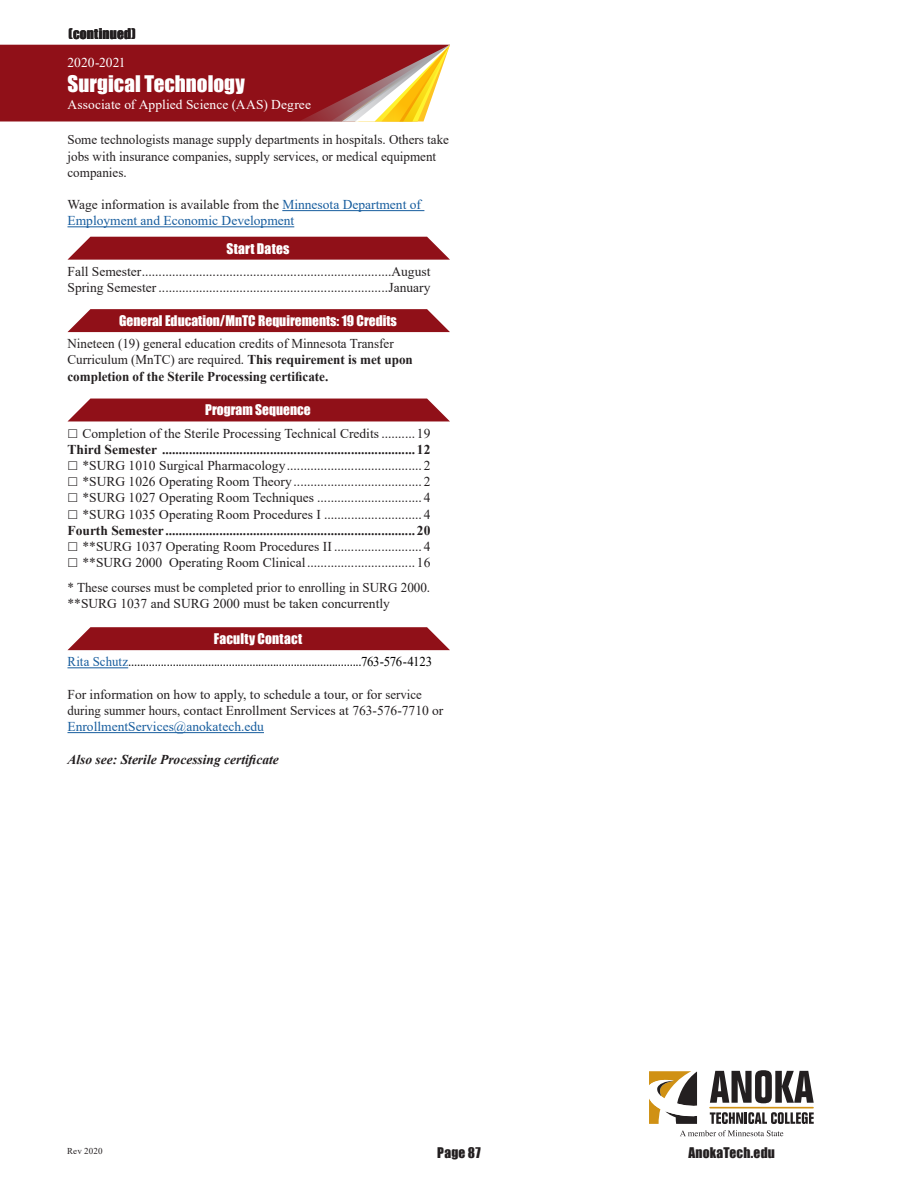
<style>
.page{position:relative;width:918px;height:1188px;background:#fff}
.page>*{position:absolute;margin:0;border:0;box-sizing:border-box;transform-origin:0 0}
.t1{font:21px "Impact";color:#fff}
.body_first_paragraph{font:13.5px/16.2px "Times New Roman";color:#231f20}
.body{font:13.5px/16.2px "Times New Roman";color:#231f20}
.Tab_Date_and_Contact{font:13.5px "Times New Roman";color:#231f20}
.Tab_course{font:700 13.5px "Times New Roman";color:#231f20}
.Tab_course-2{font:13.5px/16.2px "Times New Roman";color:#231f20}
.t2{font:13.5px "Times New Roman";color:#000;scale:.95 1}
.body_first_paragraph-2{font:13.5px/16.2px "Times New Roman";color:#175d9e}
.Subhead{font:13.5px "Impact";color:#fff}
.t3{font:13.5px "Times New Roman";letter-spacing:.005em;color:#fff}
.Tab_course-3{font:italic 700 13.5px "Times New Roman";color:#231f20}
.t4{font:13.5px "Impact";letter-spacing:.015em;color:#231f20}
.Subhead-2{font:13.5px "Impact";letter-spacing:.02em;color:#fff}
.t5{font:9px "Times New Roman";letter-spacing:.015em;color:#231f20}
.s1{color:#231f20}
.s2{font-weight:700}
.s3{color:#175d9e}
</style>
<div class="page">
<svg style="left:710px;top:1112px;width:104px;height:12px"></svg>
<svg style="left:710px;top:1070px;width:104px;height:33px"></svg>
<hr style="left:710px;top:1107px;width:103px;height:1px;background:#d09114">
<svg style="left:649px;top:1071px;width:48px;height:53px"></svg>
<svg style="left:680px;top:1130px;width:103px;height:6px"></svg>
<hr style="left:282px;top:210px;width:142px;height:1px;background:#175d9e">
<hr style="left:68px;top:227px;width:226px;height:1px;background:#175d9e">
<hr style="left:68px;top:668px;width:60px;height:1px;background:#175d9e">
<hr style="left:68px;top:732px;width:196px;height:1px;background:#175d9e">
<svg style="left:67px;top:237px;width:383px;height:23px;background:#982129"></svg>
<svg style="left:67px;top:309px;width:383px;height:23px;background:#972027"></svg>
<div style="left:68px;top:399px;width:382px;height:22px;background:#901018"></div>
<svg style="left:67px;top:627px;width:383px;height:23px;background:#972128"></svg>
<svg style="left:0;top:45px;width:450px;height:77px;background:#9d2e2b"></svg>
<p class="t4" style="left:69px;top:23px;width:69px">(continued)</p>
<p class="t3" style="left:68px;top:53px;width:60px">2020-2021</p>
<p class="t1" style="left:68px;top:68px;width:179px">Surgical Technology</p>
<p class="t3" style="left:68px;top:95px;width:245px">Associate of Applied Science (AAS) Degree</p>
<p class="body" style="left:68px;top:131px;width:383px">Some technologists manage supply departments in hospitals. Others take jobs with insurance companies, supply services, or medical equipment companies.</p>
<p class="body_first_paragraph-2" style="left:68px;top:196px;width:355px"><span class="s1">Wage information is available from the</span> Minnesota Department of<br>Employment and Economic Development</p>
<p class="Subhead-2" style="left:226px;top:238px;width:65px">Start Dates</p>
<p class="Tab_Date_and_Contact" style="left:68px;top:262px;width:364px">Fall Semester..........................................................................August</p>
<p class="Tab_Date_and_Contact" style="left:68px;top:278px;width:365px">Spring Semester ....................................................................January</p>
<p class="Subhead" style="left:119px;top:310px;width:279px">General Education/MnTC Requirements: 19 Credits</p>
<p class="body_first_paragraph" style="left:68px;top:335px;width:347px">Nineteen (19) general education credits of Minnesota Transfer<br>Curriculum (MnTC) are required. <span class="s2">This requirement is met upon completion of the Sterile Processing certificate.</span></p>
<p class="Subhead" style="left:205px;top:400px;width:107px">Program Sequence</p>
<p class="body_first_paragraph" style="left:82px;top:425px;width:349px">Completion of the Sterile Processing Technical Credits .......... 19</p>
<p class="Tab_course" style="left:68px;top:440px;width:364px">Third Semester ........................................................................... 12</p>
<p class="body_first_paragraph" style="left:82px;top:457px;width:349px">*SURG 1010 Surgical Pharmacology........................................ 2</p>
<p class="body_first_paragraph" style="left:82px;top:473px;width:349px">*SURG 1026 Operating Room Theory ...................................... 2</p>
<p class="body_first_paragraph" style="left:82px;top:489px;width:349px">*SURG 1027 Operating Room Techniques ............................... 4</p>
<p class="body_first_paragraph" style="left:82px;top:506px;width:349px">*SURG 1035 Operating Room Procedures I ............................. 4</p>
<p class="Tab_course" style="left:68px;top:521px;width:364px">Fourth Semester .......................................................................... 20</p>
<p class="body_first_paragraph" style="left:82px;top:538px;width:349px">**SURG 1037 Operating Room Procedures II .......................... 4</p>
<p class="body_first_paragraph" style="left:82px;top:554px;width:349px">**SURG 2000 Operating Room Clinical................................ 16</p>
<p class="body" style="left:68px;top:579px;width:364px">* These courses must be completed prior to enrolling in SURG 2000.</p>
<p class="body_first_paragraph" style="left:68px;top:595px;width:324px">**SURG 1037 and SURG 2000 must be taken concurrently</p>
<p class="Subhead" style="left:214px;top:628px;width:90px">Faculty Contact</p>
<p class="t2" style="left:68px;top:652px;width:385px"><span class="s3">Rita Schutz</span>...............................................................................763-576-4123</p>
<p class="Tab_course-2" style="left:68px;top:686px;width:377px">For information on how to apply, to schedule a tour, or for service during summer hours, contact Enrollment Services at 763-576-7710 or<br><span class="s3">EnrollmentServices@anokatech.edu</span></p>
<p class="Tab_course-3" style="left:68px;top:750px;width:213px">Also see: Sterile Processing certificate</p>
<p class="t5" style="left:67px;top:1144px;width:37px">Rev 2020</p>
<p class="t4" style="left:437px;top:1142px;width:45px">Page 87</p>
<p class="t4" style="left:688px;top:1142px;width:88px">AnokaTech.edu</p>
</div>
